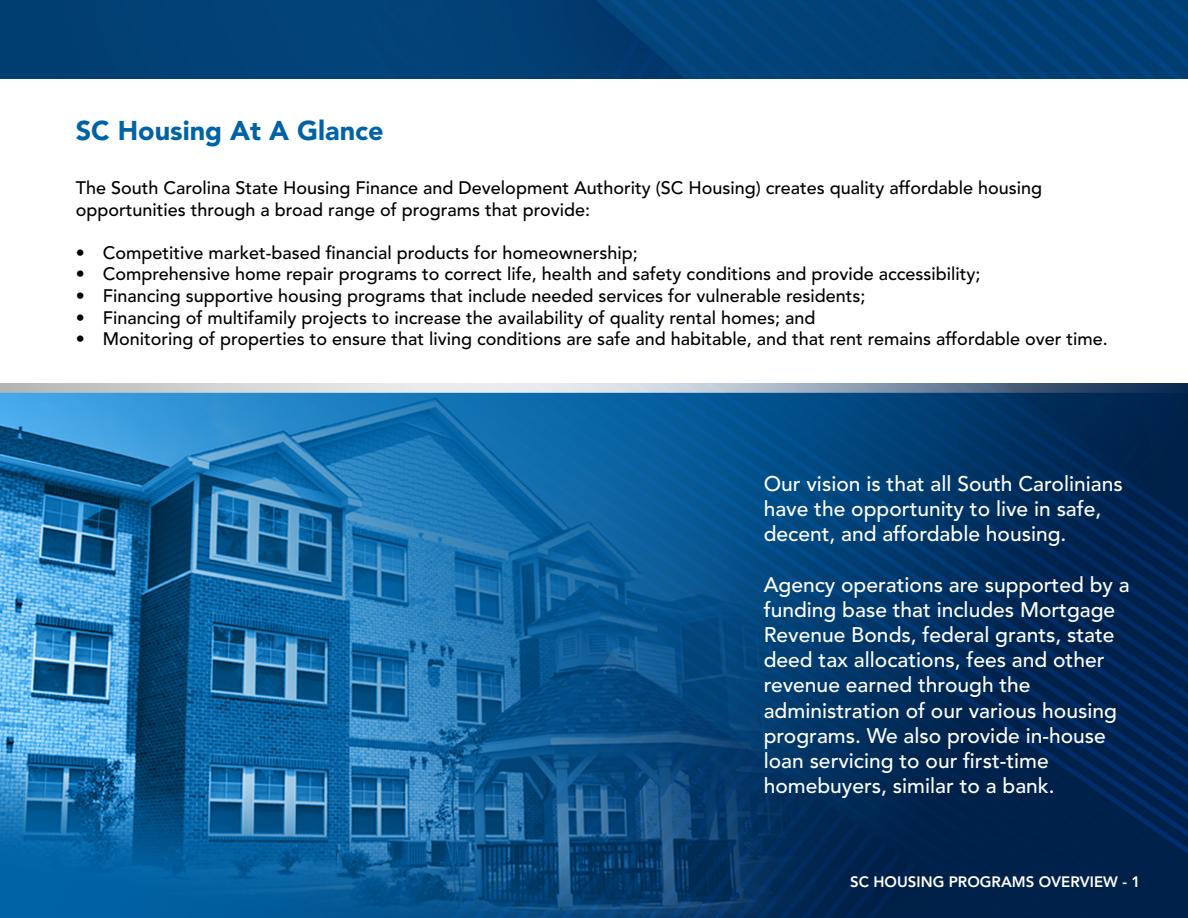
<style>
.page{position:relative;width:1188px;height:918px;background:#fff}
.page>*{position:absolute;margin:0;border:0;box-sizing:border-box;transform-origin:0 0}
.t1{font:900 27px "Avenir LT Std";color:#0063a5}
.t2{font:500 21px/25.2px "Avenir LT Std";color:#fff}
.t3{font:500 18px/21.6px "Avenir LT Std";color:#000}
.t4{font:800 15px "Avenir LT Std";color:#fff}
</style>
<div class="page">
<img style="left:0;top:384px;width:1188px;height:534px">
<img style="left:0;top:0;width:1188px;height:79px">
<h1 class="t1" style="left:76px;top:114px;width:309px">SC Housing At A Glance</h1>
<p class="t3" style="left:76px;top:177px;width:968px">The South Carolina State Housing Finance and Development Authority (SC Housing) creates quality affordable housing opportunities through a broad range of programs that provide:</p>
<p class="t3" style="left:76px;top:242px;width:564px">• Competitive market-based financial products for homeownership;</p>
<p class="t3" style="left:76px;top:264px;width:906px">• Comprehensive home repair programs to correct life, health and safety conditions and provide accessibility;</p>
<p class="t3" style="left:76px;top:285px;width:791px">• Financing supportive housing programs that include needed services for vulnerable residents;</p>
<p class="t3" style="left:76px;top:307px;width:741px">• Financing of multifamily projects to increase the availability of quality rental homes; and</p>
<p class="t3" style="left:76px;top:329px;width:1033px">• Monitoring of properties to ensure that living conditions are safe and habitable, and that rent remains affordable over time.</p>
<p class="t2" style="left:764px;top:472px;width:360px">Our vision is that all South Carolinians have the opportunity to live in safe, decent, and affordable housing.</p>
<p class="t2" style="left:764px;top:572px;width:368px">Agency operations are supported by a funding base that includes Mortgage Revenue Bonds, federal grants, state deed tax allocations, fees and other revenue earned through the administration of our various housing programs. We also provide in-house loan servicing to our first-time homebuyers, similar to a bank.</p>
<p class="t4" style="left:850px;top:873px;width:292px">SC HOUSING PROGRAMS OVERVIEW - 1</p>
</div>
